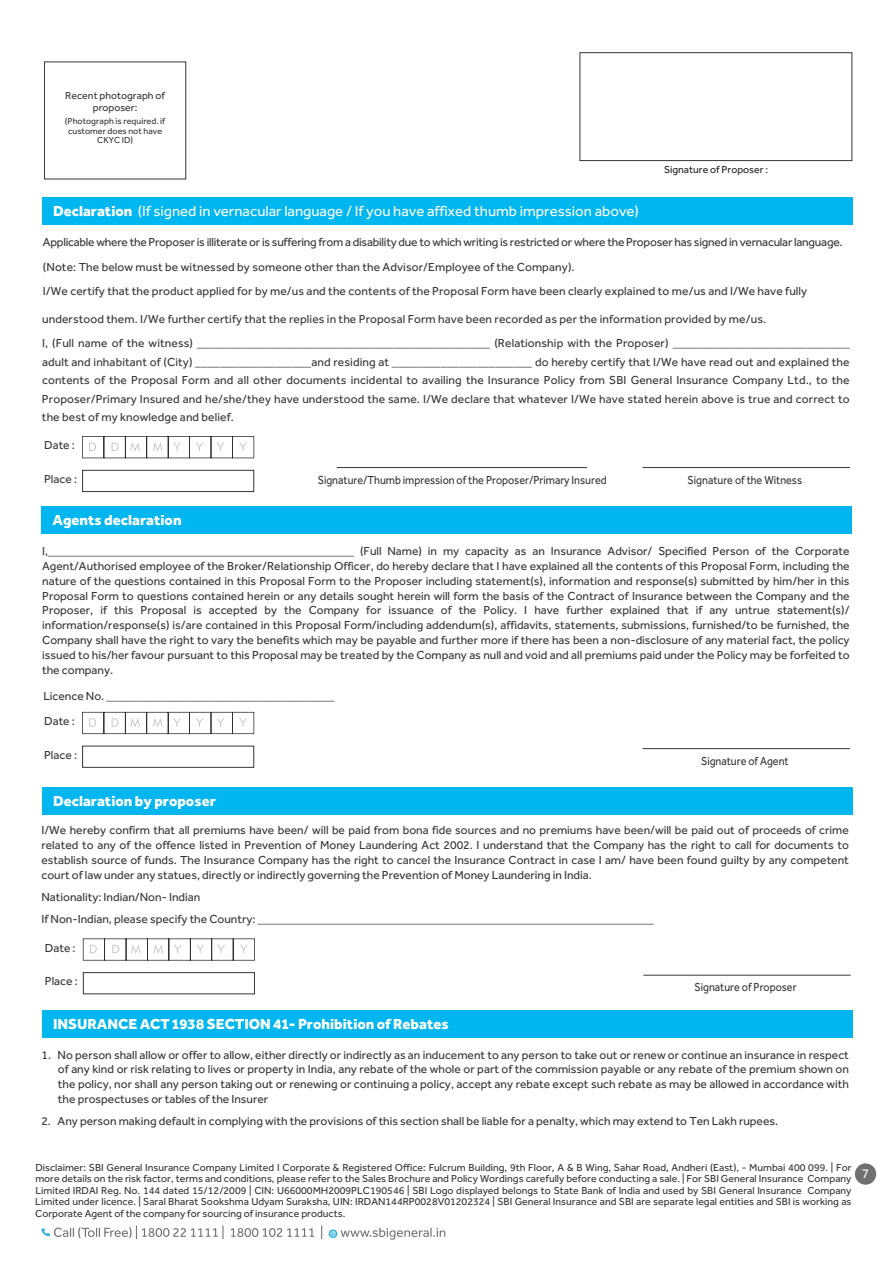
<style>
.page{position:relative;width:893px;height:1263px;background:#fff}
.page>*{position:absolute;margin:0;border:0;box-sizing:border-box;transform-origin:0 0}
.t1{font:800 15px "Effra";color:#fefefe}
.t2{font:15px "Effra";color:#fefefe}
.t3{font:13.5px "Effra";color:#fefefe}
.t4{font:12px/14.9px "Effra";color:#373435}
.t5{font:12px "Effra";color:#373435;scale:.9 1}
.t6{font:10.5px/11.4px "Effra";color:#373435;text-align:justify}
.t7{font:10.5px "Effra";color:#262123}
.t8{font:9px/9.8px "Effra";color:#373435;text-align:center}
.s1{font-weight:800}
</style>
<div class="page">
<div style="left:855px;top:1163px;width:21px;height:22px;background:#6f706f;border-radius:50%"></div>
<svg style="left:41px;top:1225px;width:404px;height:15px"></svg>
<hr style="left:643px;top:467px;width:207px;height:1px;background:#373435">
<hr style="left:337px;top:467px;width:250px;height:1px;background:#373435">
<svg style="left:82px;top:436px;width:172px;height:22px"></svg>
<div style="left:82px;top:470px;width:172px;height:22px;border:1px solid #373435"></div>
<div style="left:42px;top:197px;width:810px;height:27px;background:#00b6ef"></div>
<div style="left:41px;top:506px;width:810px;height:27px;background:#00b6ef"></div>
<svg style="left:82px;top:712px;width:172px;height:22px"></svg>
<div style="left:82px;top:746px;width:172px;height:22px;border:1px solid #373435"></div>
<hr style="left:643px;top:748px;width:207px;height:1px;background:#373435">
<div style="left:42px;top:1010px;width:810px;height:27px;background:#00b6ef"></div>
<div style="left:42px;top:787px;width:810px;height:27px;background:#00b6ef"></div>
<svg style="left:83px;top:938px;width:172px;height:23px"></svg>
<div style="left:83px;top:972px;width:172px;height:22px;border:1px solid #373435"></div>
<hr style="left:643px;top:975px;width:208px;height:1px;background:#373435">
<div style="left:44px;top:62px;width:142px;height:117px;border:1px solid #373435"></div>
<div style="left:580px;top:52px;width:272px;height:109px;border:1px solid #373435"></div>
<p class="t6" style="left:65px;top:92px;width:101px;text-align:center">Recent photograph of proposer:</p>
<p class="t8" style="left:65px;top:117px;width:102px">(Photograph is required. if customer does not have<br>CKYC ID)</p>
<p class="t7" style="left:664px;top:166px;width:106px">Signature of Proposer :</p>
<p class="t2" style="left:53px;top:206px;width:587px"><span class="s1">Declaration</span> (If signed in vernacular language / If you have affixed thumb impression above)</p>
<p class="t4" style="left:43px;top:232px;width:801px;line-height:24.2px">Applicable where the Proposer is illiterate or is suffering from a disability due to which writing is restricted or where the Proposer has signed in vernacular language. (Note: The below must be witnessed by someone other than the Advisor/Employee of the Company).<br>I/We certify that the product applied for by me/us and the contents of the Proposal Form have been clearly explained to me/us and I/We have fully</p>
<p class="t4" style="left:42px;top:309px;width:809px;line-height:24.2px">understood them. I/We further certify that the replies in the Proposal Form have been recorded as per the information provided by me/us.<br>I, (Full name of the witness) ________________________________________________ (Relationship with the Proposer) _____________________________</p>
<p class="t4" style="left:42px;top:354px;width:809px;line-height:18.6px;text-align:justify">adult and inhabitant of (City) ___________________and residing at _______________________ do hereby certify that I/We have read out and explained the contents of the Proposal Form and all other documents incidental to availing the Insurance Policy from SBI General Insurance Company Ltd., to the Proposer/Primary Insured and he/she/they have understood the same. I/We declare that whatever I/We have stated herein above is true and correct to the best of my knowledge and belief.</p>
<p class="t4" style="left:44px;top:440px;width:32px">Date :</p>
<p class="t4" style="left:44px;top:473px;width:34px">Place :</p>
<p class="t5" style="left:318px;top:476px;width:322px">Signature/Thumb impression of the Proposer/Primary Insured</p>
<p class="t5" style="left:688px;top:476px;width:129px">Signature of the Witness</p>
<p class="t1" style="left:52px;top:515px;width:131px">Agents declaration</p>
<p class="t4" style="left:42px;top:546px;width:809px;text-align:justify">I,___________________________________________________ (Full Name) in my capacity as an Insurance Advisor/ Specified Person of the Corporate Agent/Authorised employee of the Broker/Relationship Officer, do hereby declare that I have explained all the contents of this Proposal Form, including the nature of the questions contained in this Proposal Form to the Proposer including statement(s), information and response(s) submitted by him/her in this Proposal Form to questions contained herein or any details sought herein will form the basis of the Contract of Insurance between the Company and the Proposer, if this Proposal is accepted by the Company for issuance of the Policy. I have further explained that if any untrue statement(s)/ information/response(s) is/are contained in this Proposal Form/including addendum(s), affidavits, statements, submissions, furnished/to be furnished, the Company shall have the right to vary the benefits which may be payable and further more if there has been a non-disclosure of any material fact, the policy issued to his/her favour pursuant to this Proposal may be treated by the Company as null and void and all premiums paid under the Policy may be forfeited to the company.</p>
<p class="t4" style="left:43px;top:685px;width:293px;line-height:25.5px">Licence No. ______________________________________<br>Date :</p>
<p class="t4" style="left:44px;top:749px;width:34px">Place :</p>
<p class="t5" style="left:701px;top:757px;width:99px">Signature of Agent</p>
<p class="t1" style="left:53px;top:796px;width:164px">Declaration by proposer</p>
<p class="t4" style="left:41px;top:825px;width:809px;text-align:justify">I/We hereby confirm that all premiums have been/ will be paid from bona fide sources and no premiums have been/will be paid out of proceeds of crime related to any of the offence listed in Prevention of Money Laundering Act 2002. I understand that the Company has the right to call for documents to establish source of funds. The Insurance Company has the right to cancel the Insurance Contract in case I am/ have been found guilty by any competent court of law under any statues, directly or indirectly governing the Prevention of Money Laundering in India.</p>
<p class="t4" style="left:41px;top:888px;width:614px;line-height:22.2px">Nationality: Indian/Non- Indian<br>If Non-Indian, please specify the Country: __________________________________________________________________</p>
<p class="t4" style="left:45px;top:942px;width:32px">Date :</p>
<p class="t4" style="left:45px;top:976px;width:34px">Place :</p>
<p class="t5" style="left:694px;top:983px;width:115px">Signature of Proposer</p>
<p class="t1" style="left:53px;top:1019px;width:397px">INSURANCE ACT 1938 SECTION 41- Prohibition of Rebates</p>
<p class="t4" style="left:58px;top:1049px;width:792px;text-align:justify;text-indent:-16px">1. No person shall allow or offer to allow, either directly or indirectly as an inducement to any person to take out or renew or continue an insurance in respect of any kind or risk relating to lives or property in India, any rebate of the whole or part of the commission payable or any rebate of the premium shown on the policy, nor shall any person taking out or renewing or continuing a policy, accept any rebate except such rebate as may be allowed in accordance with the prospectuses or tables of the Insurer</p>
<p class="t4" style="left:41px;top:1116px;width:738px">2. Any person making default in complying with the provisions of this section shall be liable for a penalty, which may extend to Ten Lakh rupees.</p>
<p class="t6" style="left:35px;top:1164px;width:818px">Disclaimer: SBI General Insurance Company Limited I Corporate &amp; Registered Office: Fulcrum Building, 9th Floor, A &amp; B Wing, Sahar Road, Andheri (East), - Mumbai 400 099. | For more details on the risk factor, terms and conditions, please refer to the Sales Brochure and Policy Wordings carefully before conducting a sale. | For SBI General Insurance Company Limited IRDAI Reg. No. 144 dated 15/12/2009 | CIN: U66000MH2009PLC190546 | SBI Logo displayed belongs to State Bank of India and used by SBI General Insurance Company Limited under licence. | Saral Bharat Sookshma Udyam Suraksha, UIN: IRDAN144RP0028V01202324 | SBI General Insurance and SBI are separate legal entities and SBI is working as Corporate Agent of the company for sourcing of insurance products.</p>
<p class="t3" style="left:862px;top:1169px;width:9px">7</p>
</div>
